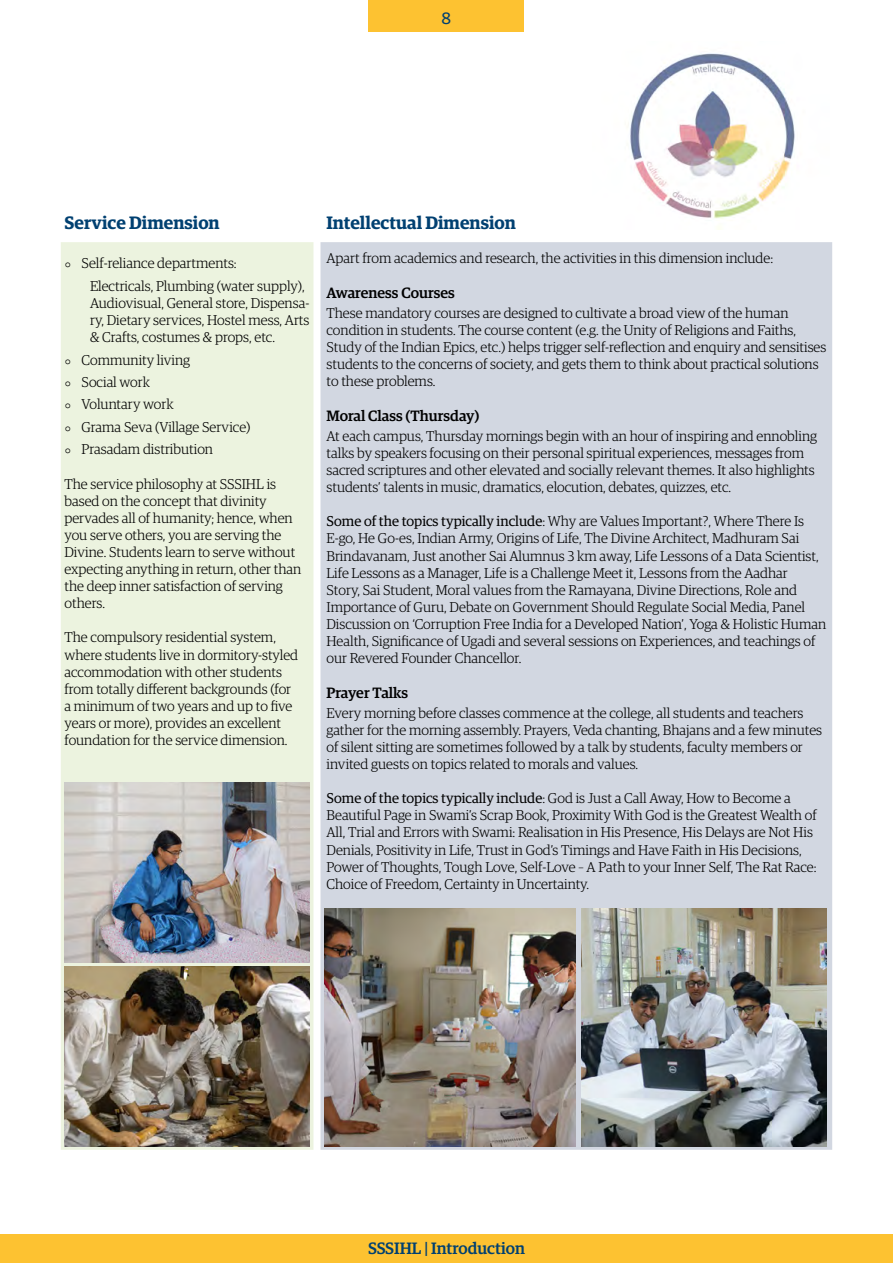
<style>
.page{position:relative;width:893px;height:1263px;background:#fff}
.page>*{position:absolute;margin:0;border:0;box-sizing:border-box;transform-origin:0 0}
.t1{font:600 18px "Guardian Egyptian";color:#004071}
.t2{font:500 16.5px "Guardian Egyptian";color:#004071}
.t3{font:16.5px "Guardian Sans";color:#004071}
.t4{font:500 15px "Guardian Egyptian";color:#000}
.t5{font:300 14.25px/17.1px "Guardian Egyptian";color:#000}
.s1{font-weight:400}
</style>
<div class="page">
<div style="left:0;top:1234px;width:893px;height:29px;background:#fdc231"></div>
<div style="left:369px;top:0;width:155px;height:32px;background:#fdc231"></div>
<div style="left:320px;top:242px;width:512px;height:908px;background:#d2d7e1"></div>
<div style="left:61px;top:242px;width:252px;height:908px;background:#ecf3df"></div>
<img style="left:65px;top:782px;width:245px;height:180px">
<img style="left:65px;top:966px;width:245px;height:180px">
<img style="left:325px;top:908px;width:250px;height:238px">
<img style="left:582px;top:908px;width:245px;height:238px">
<img style="left:630px;top:53px;width:165px;height:177px">
<p class="t3" style="left:442px;top:6px;width:11px">8</p>
<p class="t1" style="left:65px;top:209px;width:157px">Service Dimension</p>
<p class="t5" style="left:90px;top:252px;width:216px;line-height:22.4px;text-indent:-26px">⚬ Self-reliance departments:<br>Electricals, Plumbing (water supply),</p>
<p class="t5" style="left:90px;top:294px;width:221px;text-align:justify">Audiovisual, General store, Dispensa&shy;ry, Dietary services, Hostel mess, Arts &amp; Crafts, costumes &amp; props, etc.</p>
<p class="t5" style="left:65px;top:348px;width:187px;line-height:22.4px">⚬ Community living<br>⚬ Social work<br>⚬ Voluntary work<br>⚬ Grama Seva (Village Service) ⚬ Prasadam distribution</p>
<p class="t5" style="left:65px;top:474px;width:238px">The service philosophy at SSSIHL is based on the concept that divinity pervades all of humanity; hence, when you serve others, you are serving the Divine. Students learn to serve without expecting anything in return, other than the deep inner satisfaction of serving others.</p>
<p class="t5" style="left:65px;top:628px;width:235px">The compulsory residential system, where students live in dormitory-styled accommodation with other students from totally different backgrounds (for a minimum of two years and up to five years or more), provides an excellent foundation for the service dimension.</p>
<p class="t1" style="left:326px;top:209px;width:191px">Intellectual Dimension</p>
<p class="t5" style="left:326px;top:249px;width:448px">Apart from academics and research, the activities in this dimension include:</p>
<p class="t4" style="left:326px;top:282px;width:130px">Awareness Courses</p>
<p class="t5" style="left:326px;top:303px;width:501px">These mandatory courses are designed to cultivate a broad view of the human condition in students. The course content (e.g. the Unity of Religions and Faiths, Study of the Indian Epics, etc.) helps trigger self-reflection and enquiry and sensitises students to the concerns of society, and gets them to think about practical solutions to these problems.</p>
<p class="t4" style="left:326px;top:405px;width:154px">Moral Class (Thursday)</p>
<p class="t5" style="left:326px;top:426px;width:492px">At each campus, Thursday mornings begin with an hour of inspiring and ennobling talks by speakers focusing on their personal spiritual experiences, messages from sacred scriptures and other elevated and socially relevant themes. It also highlights students’ talents in music, dramatics, elocution, debates, quizzes, etc.</p>
<p class="t5" style="left:326px;top:512px;width:501px"><span class="s1">Some of the topics typically include</span>: Why are Values Important?, Where There Is E-go, He Go-es, Indian Army, Origins of Life, The Divine Architect, Madhuram Sai Brindavanam, Just another Sai Alumnus 3 km away, Life Lessons of a Data Scientist, Life Lessons as a Manager, Life is a Challenge Meet it, Lessons from the Aadhar<br>Story, Sai Student, Moral values from the Ramayana, Divine Directions, Role and Importance of Guru, Debate on Government Should Regulate Social Media, Panel Discussion on ‘Corruption Free India for a Developed Nation’, Yoga &amp; Holistic Human Health, Significance of Ugadi and several sessions on Experiences, and teachings of our Revered Founder Chancellor.</p>
<p class="t4" style="left:326px;top:682px;width:83px">Prayer Talks</p>
<p class="t5" style="left:326px;top:703px;width:497px">Every morning before classes commence at the college, all students and teachers gather for the morning assembly. Prayers, Veda chanting, Bhajans and a few minutes of silent sitting are sometimes followed by a talk by students, faculty members or invited guests on topics related to morals and values.</p>
<p class="t5" style="left:326px;top:789px;width:492px"><span class="s1">Some of the topics typically include</span>: God is Just a Call Away, How to Become a Beautiful Page in Swami’s Scrap Book, Proximity With God is the Greatest Wealth of All, Trial and Errors with Swami: Realisation in His Presence, His Delays are Not His Denials, Positivity in Life, Trust in God’s Timings and Have Faith in His Decisions, Power of Thoughts, Tough Love, Self-Love – A Path to your Inner Self, The Rat Race:<br>Choice of Freedom, Certainty in Uncertainty.</p>
<p class="t2" style="left:368px;top:1236px;width:158px">SSSIHL | Introduction</p>
</div>
